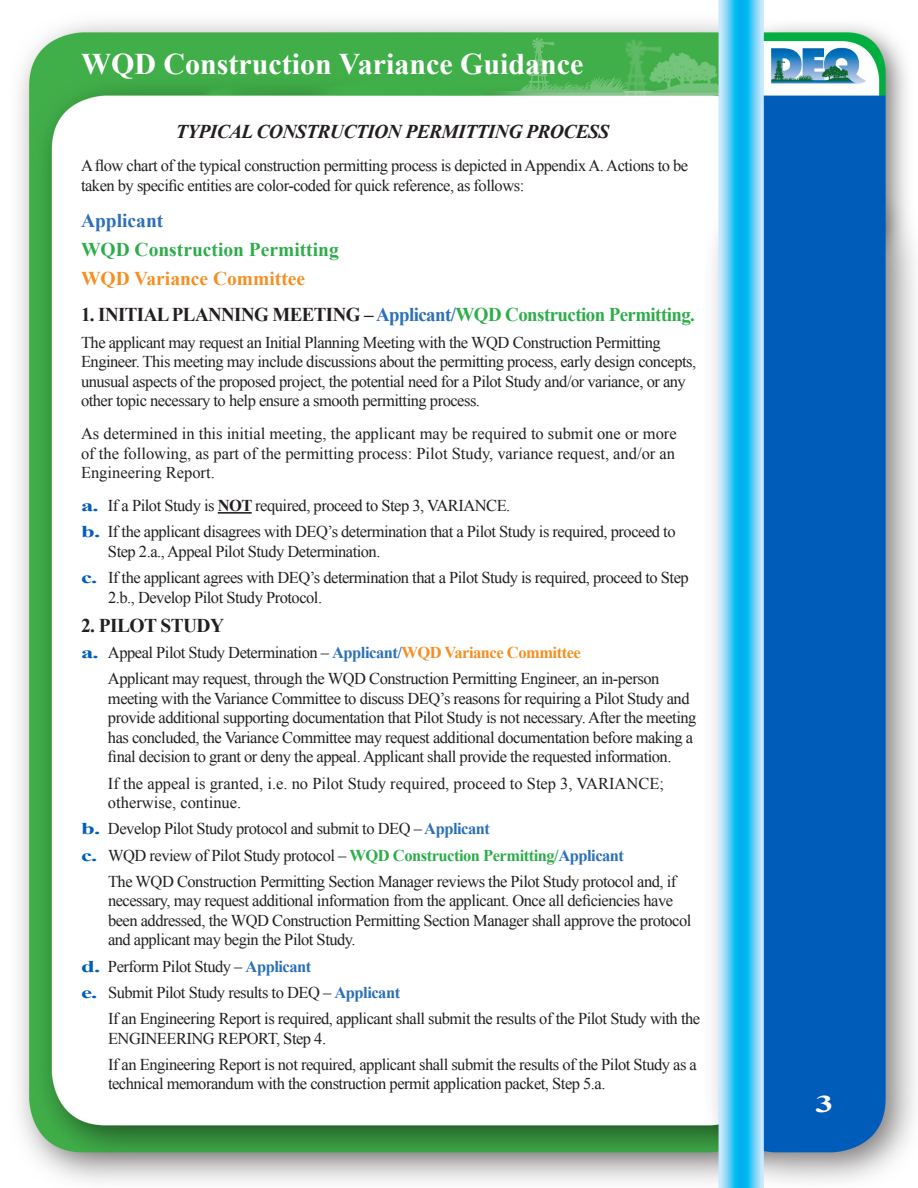
<style>
.page{position:relative;width:918px;height:1188px;background:#fff}
.page>*{position:absolute;margin:0;border:0;box-sizing:border-box;transform-origin:0 0}
.t1{font:700 30px "Times New Roman";color:#fff}
.t2{font:700 24px "Times New Roman";color:#fff;scale:1.5 1}
.t3{font:700 19.5px "Times New Roman";letter-spacing:-.03em;color:#2dad4a}
.t4{font:italic 700 19.5px "Times New Roman";letter-spacing:-.03em;color:#231f20}
.t5{font:700 19.5px "Times New Roman";color:#2dad4a}
.t6{font:700 19.5px "Times New Roman";color:#f68e21}
.t7{font:700 19.5px "Times New Roman";letter-spacing:-.03em;color:#231f20}
.t8{font:700 19.5px "Times New Roman";color:#2b70b8}
.t9{font:16.5px/19.5px "Times New Roman";letter-spacing:-.03em;color:#231f20}
.t10{font:16.5px/19.5px "Times New Roman";color:#231f20}
.s1{color:#231f20}
.s2{color:#2b70b8}
.s3{font-weight:700;color:#005fb9}
.s4{font-weight:700}
.s5{font-weight:700;color:#2b70b8}
.s6{font-weight:700;color:#f68e21}
.s7{font-weight:700;color:#2dad4a}
</style>
<div class="page">
<img style="left:18px;top:0;width:898px;height:1188px">
<hr style="left:218px;top:512px;width:34px;height:2px;background:#231f20">
<h1 class="t1" style="left:81px;top:43px;width:504px">WQD Construction Variance Guidance</h1>
<p class="t4" style="left:176px;top:118px;width:435px">TYPICAL CONSTRUCTION PERMITTING PROCESS</p>
<p class="t9" style="left:81px;top:156px;width:609px">A flow chart of the typical construction permitting process is depicted in Appendix A. Actions to be taken by specific entities are color-coded for quick reference, as follows:</p>
<p class="t8" style="left:81px;top:207px;width:84px">Applicant</p>
<p class="t5" style="left:81px;top:236px;width:259px">WQD Construction Permitting</p>
<p class="t6" style="left:81px;top:265px;width:226px">WQD Variance Committee</p>
<p class="t3" style="left:81px;top:301px;width:616px"><span class="s1">1. INITIAL PLANNING MEETING –</span> <span class="s2">Applicant/</span>WQD Construction Permitting.</p>
<p class="t9" style="left:81px;top:332px;width:617px">The applicant may request an Initial Planning Meeting with the WQD Construction Permitting Engineer. This meeting may include discussions about the permitting process, early design concepts, unusual aspects of the proposed project, the potential need for a Pilot Study and/or variance, or any other topic necessary to help ensure a smooth permitting process.</p>
<p class="t9" style="left:81px;top:424px;width:597px;text-align:justify">As determined in this initial meeting, the applicant may be required to submit one or more of the following, as part of the permitting process: Pilot Study, variance request, and/or an Engineering Report.</p>
<p class="t9" style="left:81px;top:492px;width:596px;line-height:26.2px"><span class="s3">a.</span> If a Pilot Study is <span class="s4">NOT</span> required, proceed to Step 3, VARIANCE.<br><span class="s3">b.</span> If the applicant disagrees with DEQ’s determination that a Pilot Study is required, proceed to</p>
<p class="t9" style="left:81px;top:538px;width:609px;line-height:26.2px;text-indent:27px">Step 2.a., Appeal Pilot Study Determination.<br><span class="s3">c.</span> If the applicant agrees with DEQ’s determination that a Pilot Study is required, proceed to Step</p>
<p class="t9" style="left:108px;top:587px;width:216px">2.b., Develop Pilot Study Protocol.</p>
<p class="t7" style="left:81px;top:612px;width:145px">2. PILOT STUDY</p>
<p class="t9" style="left:108px;top:639px;width:553px;line-height:26.2px;text-indent:-27px"><span class="s3">a.</span> Appeal Pilot Study Determination – <span class="s5">Applicant/</span><span class="s6">WQD Variance Committee<br></span>Applicant may request, through the WQD Construction Permitting Engineer, an in-person</p>
<p class="t9" style="left:108px;top:688px;width:590px">meeting with the Variance Committee to discuss DEQ’s reasons for requiring a Pilot Study and provide additional supporting documentation that Pilot Study is not necessary. After the meeting has concluded, the Variance Committee may request additional documentation before making a final decision to grant or deny the appeal. Applicant shall provide the requested information.</p>
<p class="t10" style="left:108px;top:773px;width:558px">If the appeal is granted, i.e. no Pilot Study required, proceed to Step 3, VARIANCE; otherwise, continue.</p>
<p class="t9" style="left:81px;top:819px;width:411px"><span class="s3">b.</span> Develop Pilot Study protocol and submit to DEQ – <span class="s5">Applicant</span></p>
<p class="t9" style="left:81px;top:845px;width:545px"><span class="s3">c.</span> WQD review of Pilot Study protocol – <span class="s7">WQD Construction Permitting/</span><span class="s5">Applicant</span></p>
<p class="t9" style="left:108px;top:871px;width:570px">The WQD Construction Permitting Section Manager reviews the Pilot Study protocol and, if</p>
<p class="t9" style="left:108px;top:891px;width:585px">necessary, may request additional information from the applicant. Once all deficiencies have been addressed, the WQD Construction Permitting Section Manager shall approve the protocol and applicant may begin the Pilot Study.</p>
<p class="t9" style="left:81px;top:956px;width:232px"><span class="s3">d.</span> Perform Pilot Study – <span class="s5">Applicant</span></p>
<p class="t9" style="left:81px;top:982px;width:321px"><span class="s3">e.</span> Submit Pilot Study results to DEQ – <span class="s5">Applicant</span></p>
<p class="t9" style="left:108px;top:1009px;width:594px">If an Engineering Report is required, applicant shall submit the results of the Pilot Study with the</p>
<p class="t9" style="left:108px;top:1025px;width:590px;line-height:26.2px">ENGINEERING REPORT, Step 4.<br>If an Engineering Report is not required, applicant shall submit the results of the Pilot Study as a</p>
<p class="t9" style="left:108px;top:1074px;width:499px">technical memorandum with the construction permit application packet, Step 5.a.</p>
<h2 class="t2" style="left:816px;top:1087px;width:13px">3</h2>
</div>
